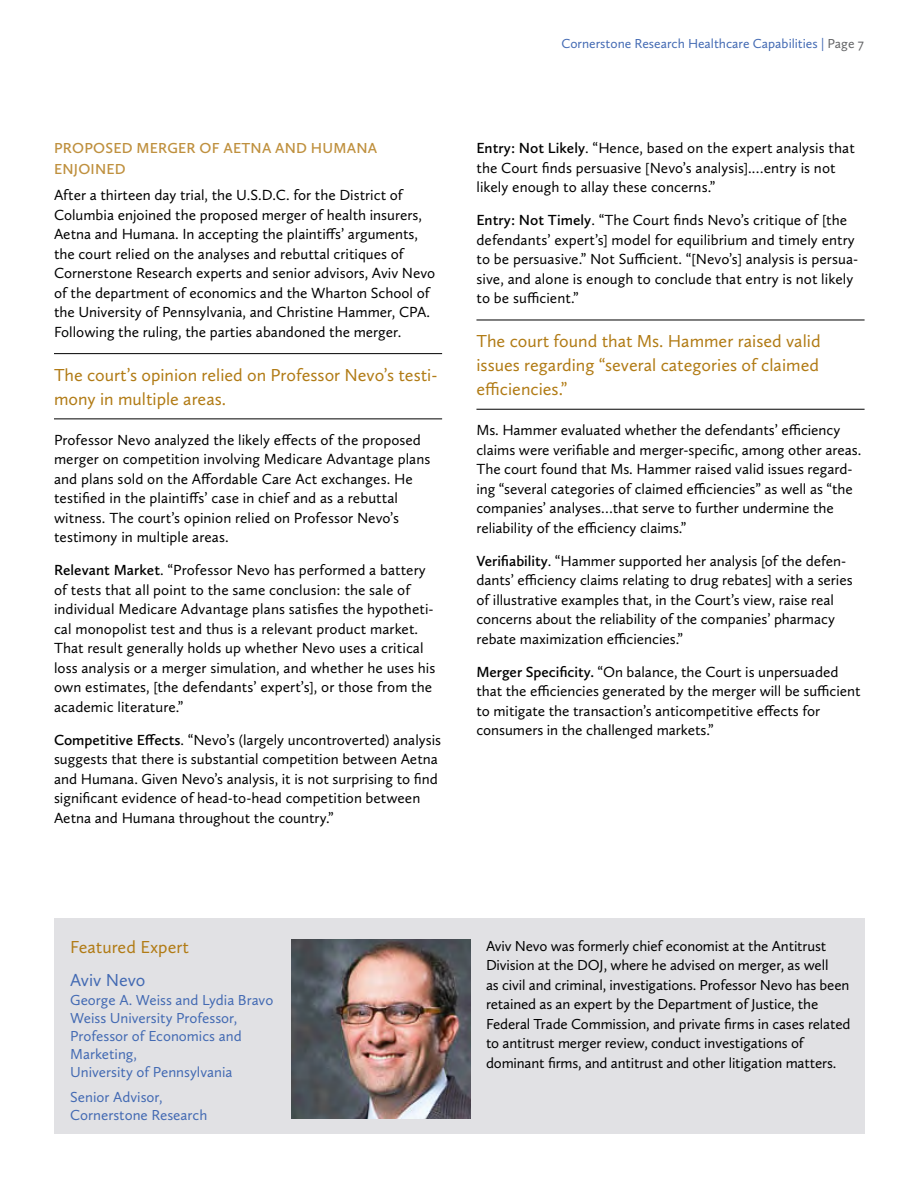
<style>
.page{position:relative;width:918px;height:1188px;background:#fff}
.page>*{position:absolute;margin:0;border:0;box-sizing:border-box;transform-origin:0 0}
.t1{font:18px/24px "Calluna Sans";color:#b17b15}
.t2{font:18px "Calluna Sans";color:#436ab3}
.t3{font:15.15px/19.5px "Calluna Sans";color:#000}
.t4{font:15px/19.5px "Calluna Sans";letter-spacing:-.01em;color:#000}
.t5{font:15px/18px "Calluna Sans";color:#436ab3}
.t6{font:600 15px/21px "Calluna Sans";letter-spacing:.015em;color:#bf903e}
.t7{font:13.5px "Calluna Sans";color:#436ab3}
.s1{color:#636466}
.s2{font-weight:600}
</style>
<div class="page">
<div style="left:54px;top:918px;width:811px;height:216px;background:#e1e1e4"></div>
<img style="left:292px;top:940px;width:179px;height:179px">
<hr style="left:54px;top:353px;width:388px;height:1px;background:#000">
<hr style="left:54px;top:418px;width:388px;height:1px;background:#000">
<hr style="left:476px;top:320px;width:389px;height:1px;background:#000">
<hr style="left:476px;top:409px;width:389px;height:1px;background:#000">
<p class="t7" style="left:561px;top:35px;width:304px">Cornerstone Research Healthcare Capabilities | <span class="s1">Page 7</span></p>
<p class="t6" style="left:54px;top:137px;width:325px">PROPOSED MERGER OF AETNA AND HUMANA<br>ENJOINED</p>
<p class="t3" style="left:54px;top:185px;width:383px">After a thirteen day trial, the U.S.D.C. for the District of Columbia enjoined the proposed merger of health insurers, Aetna and Humana. In accepting the plaintiffs’ arguments, the court relied on the analyses and rebuttal critiques of Cornerstone Research experts and senior advisors, Aviv Nevo of the department of economics and the Wharton School of the University of Pennsylvania, and Christine Hammer, CPA.<br>Following the ruling, the parties abandoned the merger.</p>
<p class="t1" style="left:54px;top:363px;width:385px">The court’s opinion relied on Professor Nevo’s testi&shy;mony in multiple areas.</p>
<p class="t3" style="left:54px;top:430px;width:378px">Professor Nevo analyzed the likely effects of the proposed merger on competition involving Medicare Advantage plans and plans sold on the Affordable Care Act exchanges. He testified in the plaintiffs’ case in chief and as a rebuttal witness. The court’s opinion relied on Professor Nevo’s testimony in multiple areas.</p>
<p class="t3" style="left:54px;top:560px;width:383px"><span class="s2">Relevant Market</span>. “Professor Nevo has performed a battery of tests that all point to the same conclusion: the sale of individual Medicare Advantage plans satisfies the hypotheti&shy;cal monopolist test and thus is a relevant product market.<br>That result generally holds up whether Nevo uses a critical loss analysis or a merger simulation, and whether he uses his own estimates, [the defendants’ expert’s], or those from the academic literature.”</p>
<p class="t3" style="left:54px;top:730px;width:389px"><span class="s2">Competitive Effects</span>. “Nevo’s (largely uncontroverted) analysis suggests that there is substantial competition between Aetna and Humana. Given Nevo’s analysis, it is not surprising to find significant evidence of head-to-head competition between Aetna and Humana throughout the country.”</p>
<p class="t3" style="left:476px;top:138px;width:380px"><span class="s2">Entry: Not Likely</span>. “Hence, based on the expert analysis that the Court finds persuasive [Nevo’s analysis].…entry is not likely enough to allay these concerns.”</p>
<p class="t3" style="left:476px;top:210px;width:383px"><span class="s2">Entry: Not Timely</span>. “The Court finds Nevo’s critique of [the defendants’ expert’s] model for equilibrium and timely entry to be persuasive.” Not Sufficient. “[Nevo’s] analysis is persua&shy;sive, and alone is enough to conclude that entry is not likely to be sufficient.”</p>
<p class="t1" style="left:476px;top:329px;width:346px;text-align:justify">The court found that Ms. Hammer raised valid issues regarding “several categories of claimed efficiencies.”</p>
<p class="t3" style="left:476px;top:420px;width:386px">Ms. Hammer evaluated whether the defendants’ efficiency claims were verifiable and merger-specific, among other areas.<br>The court found that Ms. Hammer raised valid issues regard&shy;ing “several categories of claimed efficiencies” as well as “the companies’ analyses…that serve to further undermine the reliability of the efficiency claims.”</p>
<p class="t3" style="left:476px;top:551px;width:378px"><span class="s2">Verifiability</span>. “Hammer supported her analysis [of the defen&shy;dants’ efficiency claims relating to drug rebates] with a series of illustrative examples that, in the Court’s view, raise real concerns about the reliability of the companies’ pharmacy rebate maximization efficiencies.”</p>
<p class="t3" style="left:476px;top:662px;width:386px"><span class="s2">Merger Specificity.</span> “On balance, the Court is unpersuaded that the efficiencies generated by the merger will be sufficient to mitigate the transaction’s anticompetitive effects for consumers in the challenged markets.”</p>
<p class="t1" style="left:70px;top:935px;width:120px">Featured Expert</p>
<p class="t5" style="left:70px;top:991px;width:205px">George A. Weiss and Lydia Bravo<br>Weiss University Professor,<br>Professor of Economics and<br>Marketing,<br>University of Pennsylvania</p>
<p class="t5" style="left:70px;top:1087px;width:139px">Senior Advisor,<br>Cornerstone Research</p>
<p class="t2" style="left:70px;top:969px;width:77px">Aviv Nevo</p>
<p class="t4" style="left:486px;top:936px;width:366px">Aviv Nevo was formerly chief economist at the Antitrust Division at the DOJ, where he advised on merger, as well<br>as civil and criminal, investigations. Professor Nevo has been retained as an expert by the Department of Justice, the Federal Trade Commission, and private firms in cases related to antitrust merger review, conduct investigations of dominant firms, and antitrust and other litigation matters.</p>
</div>
